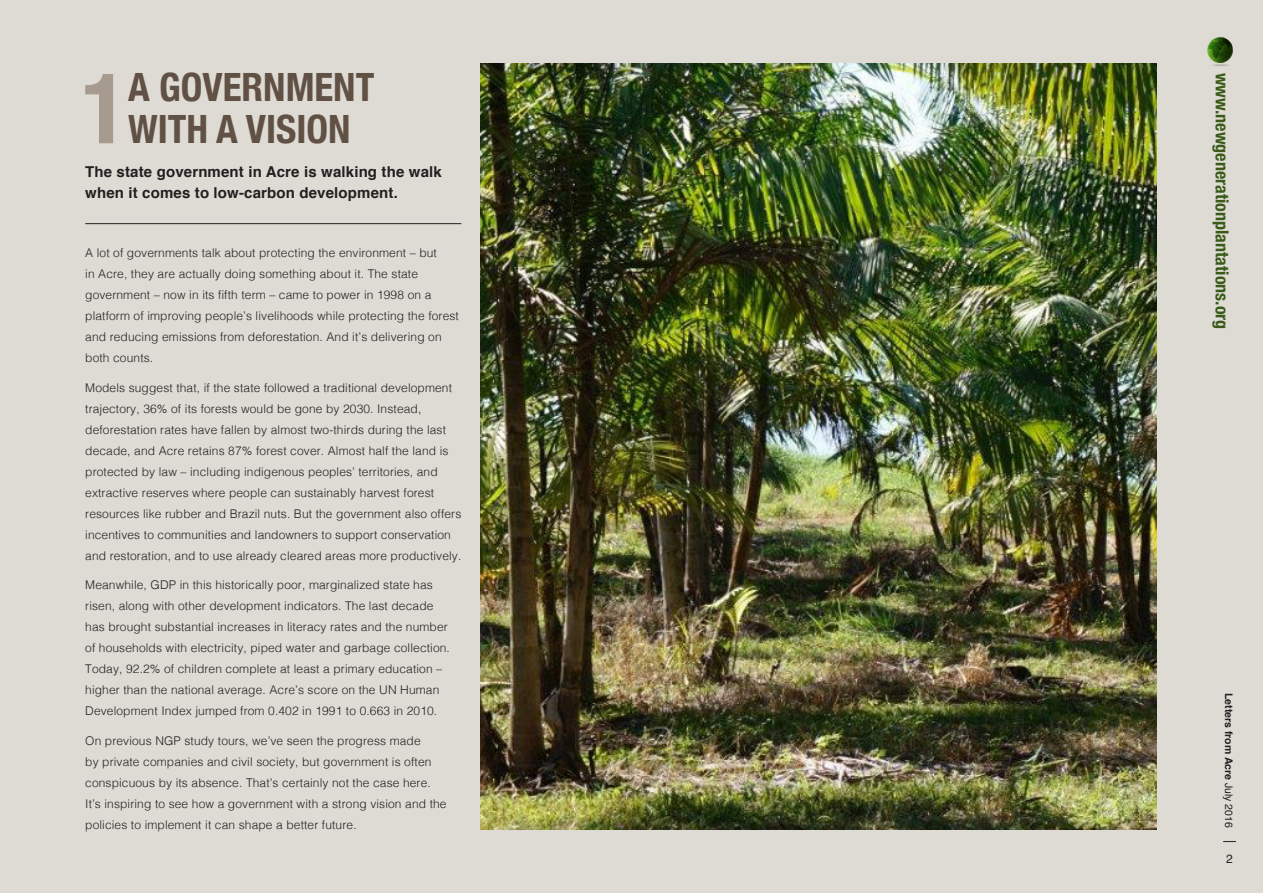
<style>
.page{position:relative;width:1263px;height:893px;background:#dedbd5}
.page>*{position:absolute;margin:0;border:0;box-sizing:border-box;transform-origin:0 0}
.t1{font:700 condensed 97.8px "Helvetica Neue";color:#a79a8f}
.t2{font:700 condensed 39px/42px "Helvetica Neue";color:#615145}
.t3{font:700 condensed 18px "Helvetica Neue";color:#3a5b18}
.t4{font:700 15px/21px "Helvetica";letter-spacing:.01em;color:#231f20}
.t5{font:300 12px/21px "Helvetica";letter-spacing:.01em;color:#231f20}
.t6{font:12px "Helvetica";color:#231f20}
.t7{font:700 10.5px "Helvetica";color:#231f20}
.s1{font-weight:400}
</style>
<div class="page">
<svg style="left:1223px;top:841px;width:13px;height:1px"></svg>
<img style="left:1207px;top:37px;width:26px;height:29px">
<img style="left:480px;top:64px;width:677px;height:765px">
<hr style="left:85px;top:223px;width:376px;height:1px;background:#231f20">
<p class="t1" style="left:81px;top:27px;width:48px">1</p>
<p class="t2" style="left:128px;top:64px;width:248px">A GOVERNMENT<br>WITH A VISION</p>
<p class="t4" style="left:85px;top:161px;width:358px">The state government in Acre is walking the walk when it comes to low-carbon development.</p>
<p class="t5" style="left:85px;top:241px;width:375px">A lot of governments talk about protecting the environment – but<br>in Acre, they are actually doing something about it. The state government – now in its fifth term – came to power in 1998 on a platform of improving people’s livelihoods while protecting the forest and reducing emissions from deforestation. And it’s delivering on both counts.</p>
<p class="t5" style="left:85px;top:376px;width:378px">Models suggest that, if the state followed a traditional development trajectory, 36% of its forests would be gone by 2030. Instead, deforestation rates have fallen by almost two-thirds during the last decade, and Acre retains 87% forest cover. Almost half the land is protected by law – including indigenous peoples’ territories, and extractive reserves where people can sustainably harvest forest resources like rubber and Brazil nuts. But the government also offers incentives to communities and landowners to support conservation and restoration, and to use already cleared areas more productively.</p>
<p class="t5" style="left:85px;top:573px;width:366px">Meanwhile, GDP in this historically poor, marginalized state has risen, along with other development indicators. The last decade has brought substantial increases in literacy rates and the number of households with electricity, piped water and garbage collection.<br>Today, 92.2% of children complete at least a primary education – higher than the national average. Acre’s score on the UN Human Development Index jumped from 0.402 in 1991 to 0.663 in 2010.</p>
<p class="t5" style="left:85px;top:729px;width:363px">On previous NGP study tours, we’ve seen the progress made<br>by private companies and civil society, but government is often conspicuous by its absence. That’s certainly not the case here.<br>It’s inspiring to see how a government with a strong vision and the policies to implement it can shape a better future.</p>
<h3 class="t3" style="left:1237px;top:73px;width:258px;rotate:90deg">www.newgenerationplantations.org</h3>
<p class="t7" style="left:1237px;top:693px;width:137px;rotate:90deg">Letters from Acre <span class="s1">July 2016</span></p>
<p class="t6" style="left:1226px;top:849px;width:8px">2</p>
</div>
